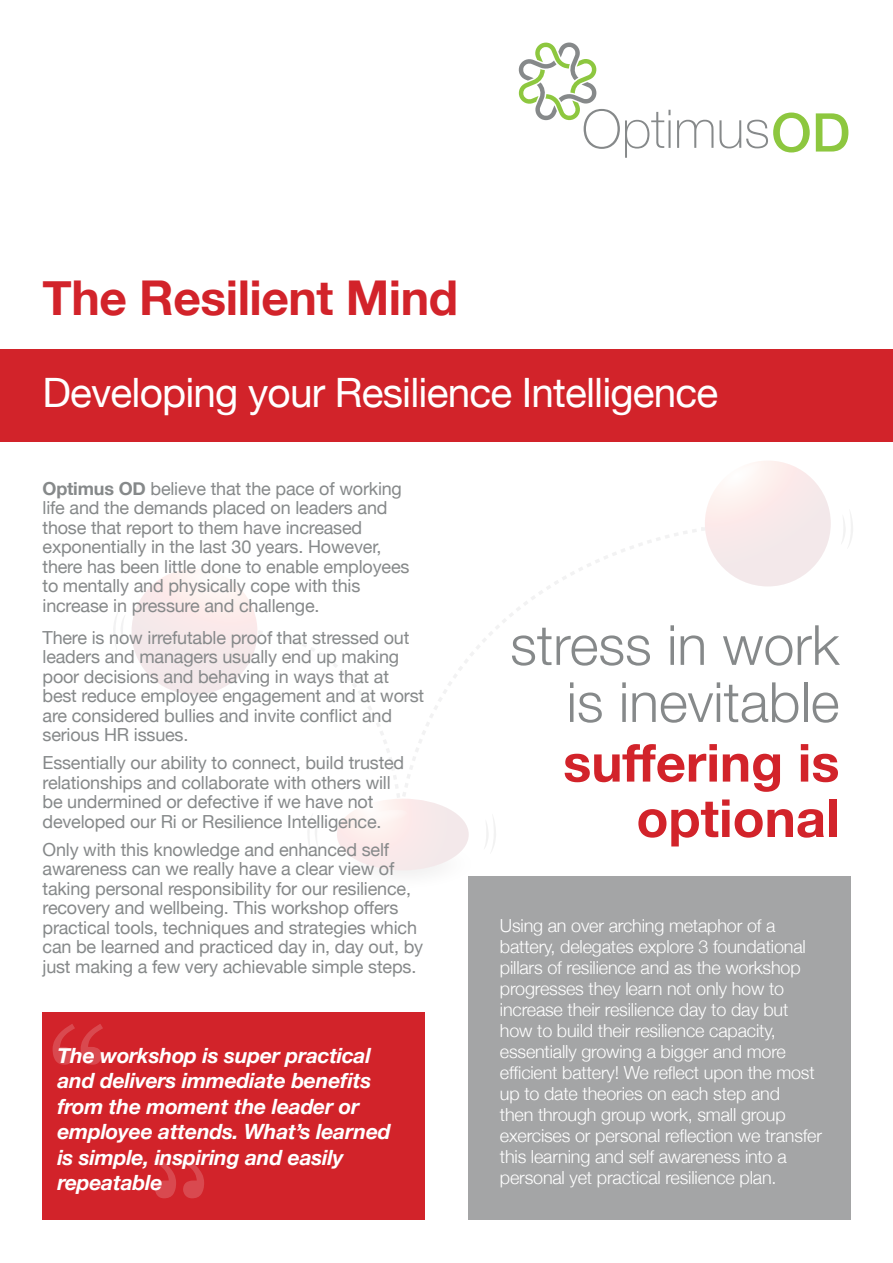
<style>
.page{position:relative;width:893px;height:1263px;background:#fff}
.page>*{position:absolute;margin:0;border:0;box-sizing:border-box;transform-origin:0 0}
.t1{font:155.1px "Georgia";color:#fff}
.t2{font:300 55.35px/57px "Helvetica Neue";color:#86898a;text-align:right}
.t3{font:700 52.5px/55.3px "Helvetica Neue";color:#d2232a;text-align:right}
.headers_workshop{font:700 48px "Helvetica Neue";letter-spacing:-.01em;color:#d2232a}
.headers_workshop-2{font:40.5px "Helvetica Neue";letter-spacing:-.02em;color:#fff}
.body_text_white{font:italic 700 21px/25.5px "Helvetica Neue";letter-spacing:-.01em;color:#fff}
.body_text_white-2{font:18px/19.5px "Helvetica Neue";letter-spacing:-.01em;color:#86898a}
.body_text_white-3{font:300 18px/21px "Helvetica Neue";letter-spacing:-.01em;color:#fff}
.s1{font-weight:700}
</style>
<div class="page">
<div style="left:43px;top:1012px;width:382px;height:208px;background:#d2232a"></div>
<div style="left:705px;top:460px;width:126px;height:126px;background:#f6e9ea;border-radius:63px"></div>
<svg style="left:723px;top:463px;width:38px;height:27px"></svg>
<svg style="left:842px;top:513px;width:11px;height:34px"></svg>
<svg style="left:485px;top:818px;width:11px;height:34px"></svg>
<svg style="left:113px;top:569px;width:358px;height:305px"></svg>
<div style="left:0;top:349px;width:893px;height:92px;background:#d2232a"></div>
<svg style="left:518px;top:42px;width:152px;height:116px"></svg>
<hr style="left:668px;top:120px;width:3px;height:28px;background:#86898a">
<svg style="left:677px;top:120px;width:36px;height:28px"></svg>
<svg style="left:719px;top:113px;width:91px;height:39px"></svg>
<svg style="left:816px;top:113px;width:32px;height:39px"></svg>
<div style="left:468px;top:876px;width:382px;height:344px;background:#a4a5a6"></div>
<p class="headers_workshop" style="left:43px;top:254px;width:417px">The Resilient Mind</p>
<p class="headers_workshop-2" style="left:43px;top:358px;width:677px">Developing your Resilience Intelligence</p>
<p class="body_text_white-2" style="left:43px;top:477px;width:369px"><span class="s1">Optimus OD</span> believe that the pace of working life and the demands placed on leaders and those that report to them have increased exponentially in the last 30 years. However, there has been little done to enable employees to mentally and physically cope with this increase in pressure and challenge.</p>
<p class="body_text_white-2" style="left:43px;top:626px;width:383px">There is now irrefutable proof that stressed out leaders and managers usually end up making poor decisions and behaving in ways that at best reduce employee engagement and at worst are considered bullies and invite conflict and serious HR issues.</p>
<p class="body_text_white-2" style="left:43px;top:752px;width:363px">Essentially our ability to connect, build trusted relationships and collaborate with others will be undermined or defective if we have not developed our Ri or Resilience Intelligence.</p>
<p class="body_text_white-2" style="left:43px;top:838px;width:382px">Only with this knowledge and enhanced self awareness can we really have a clear view of taking personal responsibility for our resilience, recovery and wellbeing. This workshop offers practical tools, techniques and strategies which can be learned and practiced day in, day out, by just making a few very achievable simple steps.</p>
<h1 class="t1" style="left:47px;top:992px;width:65px">“</h1>
<p class="body_text_white" style="left:57px;top:1042px;width:335px">The workshop is super practical and delivers immediate benefits from the moment the leader or employee attends. What’s learned is simple, inspiring and easily repeatable</p>
<p class="t2" style="left:510px;top:613px;width:331px">stress in work is inevitable</p>
<p class="t3" style="left:563px;top:732px;width:278px">suffering is optional</p>
<p class="body_text_white-3" style="left:500px;top:914px;width:324px">Using an over arching metaphor of a battery, delegates explore 3 foundational pillars of resilience and as the workshop progresses they learn not only how to increase their resilience day to day but how to build their resilience capacity, essentially growing a bigger and more efficient battery! We reflect upon the most up to date theories on each step and<br>then through group work, small group exercises or personal reflection we transfer this learning and self awareness into a personal yet practical resilience plan.</p>
</div>
